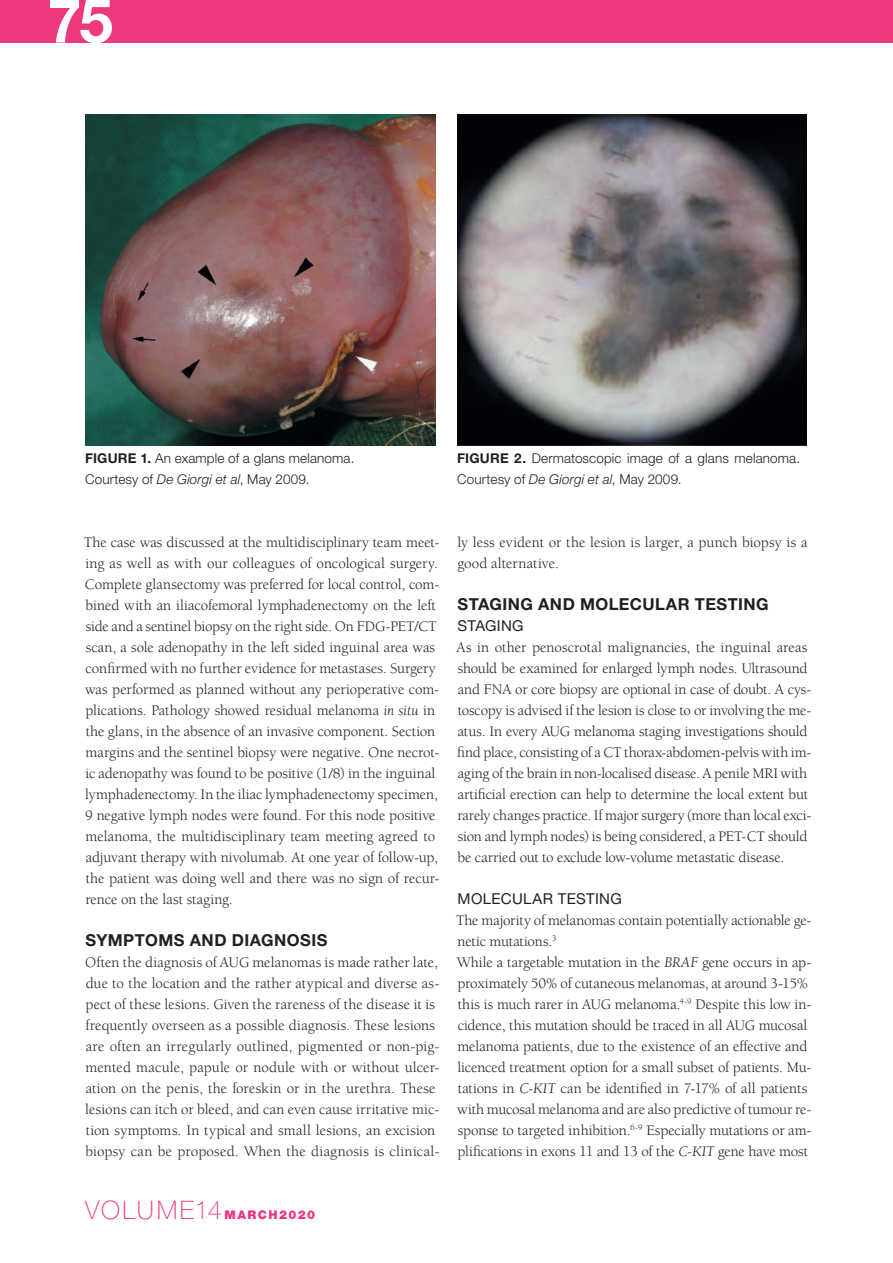
<style>
.page{position:relative;width:893px;height:1263px;background:#fff}
.page>*{position:absolute;margin:0;border:0;box-sizing:border-box;transform-origin:0 0}
.t1{font:700 60.75px "Helvetica Neue LT Std";color:#fff}
.t2{font:700 16.5px "Helvetica Neue LT Std";letter-spacing:.025em;color:#231f20}
.t3{font:15px/21px "Berkeley Std";letter-spacing:-.005em;color:#231f20}
.t4{font:15px "Helvetica Neue LT Std";letter-spacing:.025em;color:#231f20}
.t5{font:300 13.5px/21px "Helvetica Neue LT Std";letter-spacing:.01em;color:#231f20}
.t6{font:900 12px "Helvetica Neue LT Std";letter-spacing:.125em;color:#ef377f}
.s1{font-weight:700}
.s2{font-style:italic}
.s3{font-weight:100;font-size:25.5px}
</style>
<div class="page">
<div style="left:0;top:0;width:893px;height:43px;background:#ef377f"></div>
<img style="left:85px;top:115px;width:351px;height:331px">
<img style="left:457px;top:115px;width:349px;height:331px">
<h1 class="t1" style="left:48px;top:-17px;width:67px">75</h1>
<p class="t5" style="left:85px;top:447px;width:271px"><span class="s1">FIGURE 1.</span> An example of a glans melanoma.<br>Courtesy of <span class="s2">De Giorgi et al</span>, May 2009.</p>
<p class="t5" style="left:457px;top:447px;width:344px"><span class="s1">FIGURE 2.</span> Dermatoscopic image of a glans melanoma.<br>Courtesy of <span class="s2">De Giorgi et al</span>, May 2009.</p>
<p class="t3" style="left:84px;top:532px;width:357px">The case was discussed at the multidisciplinary team meet&shy;ing as well as with our colleagues of oncological surgery.<br>Complete glansectomy was preferred for local control, com&shy;bined with an iliacofemoral lymphadenectomy on the left side and a sentinel biopsy on the right side. On FDG-PET/CT scan, a sole adenopathy in the left sided inguinal area was confirmed with no further evidence for metastases. Surgery was performed as planned without any perioperative com&shy;plications. Pathology showed residual melanoma <span class="s2">in situ</span> in the glans, in the absence of an invasive component. Section margins and the sentinel biopsy were negative. One necrot&shy;ic adenopathy was found to be positive (1/8) in the inguinal lymphadenectomy. In the iliac lymphadenectomy specimen, 9 negative lymph nodes were found. For this node positive melanoma, the multidisciplinary team meeting agreed to adjuvant therapy with nivolumab. At one year of follow-up, the patient was doing well and there was no sign of recur&shy;rence on the last staging.</p>
<p class="t2" style="left:86px;top:929px;width:243px">SYMPTOMS AND DIAGNOSIS</p>
<p class="t3" style="left:85px;top:952px;width:356px">Often the diagnosis of AUG melanomas is made rather late, due to the location and the rather atypical and diverse as&shy;pect of these lesions. Given the rareness of the disease it is frequently overseen as a possible diagnosis. These lesions are often an irregularly outlined, pigmented or non-pig&shy;mented macule, papule or nodule with or without ulcer&shy;ation on the penis, the foreskin or in the urethra. These lesions can itch or bleed, and can even cause irritative mic&shy;tion symptoms. In typical and small lesions, an excision biopsy can be proposed. When the diagnosis is clinical-</p>
<p class="t6" style="left:85px;top:1207px;width:232px"><span class="s3">VOLUME14</span>MARCH2020</p>
<p class="t3" style="left:457px;top:532px;width:352px">ly less evident or the lesion is larger, a punch biopsy is a good alternative.</p>
<p class="t2" style="left:458px;top:593px;width:312px">STAGING AND MOLECULAR TESTING</p>
<p class="t4" style="left:457px;top:616px;width:68px">STAGING</p>
<p class="t3" style="left:456px;top:637px;width:356px">As in other penoscrotal malignancies, the inguinal areas should be examined for enlarged lymph nodes. Ultrasound and FNA or core biopsy are optional in case of doubt. A cys&shy;toscopy is advised if the lesion is close to or involving the me&shy;atus. In every AUG melanoma staging investigations should find place, consisting of a CT thorax-abdomen-pelvis with im&shy;aging of the brain in non-localised disease. A penile MRI with artificial erection can help to determine the local extent but rarely changes practice. If major surgery (more than local exci&shy;sion and lymph nodes) is being considered, a PET-CT should be carried out to exclude low-volume metastatic disease.</p>
<p class="t4" style="left:458px;top:889px;width:166px">MOLECULAR TESTING</p>
<p class="t3" style="left:456px;top:910px;width:357px">The majority of melanomas contain potentially actionable ge&shy;netic mutations.<sup>3<br></sup>While a targetable mutation in the <span class="s2">BRAF</span> gene occurs in ap&shy;proximately 50% of cutaneous melanomas, at around 3-15% this is much rarer in AUG melanoma.<sup>4-9</sup> Despite this low in&shy;cidence, this mutation should be traced in all AUG mucosal melanoma patients, due to the existence of an effective and licenced treatment option for a small subset of patients. Mu&shy;tations in <span class="s2">C-KIT</span> can be identified in 7-17% of all patients with mucosal melanoma and are also predictive of tumour re&shy;sponse to targeted inhibition.<sup>6-9</sup> Especially mutations or am&shy;plifications in exons 11 and 13 of the <span class="s2">C-KIT</span> gene have most</p>
</div>
